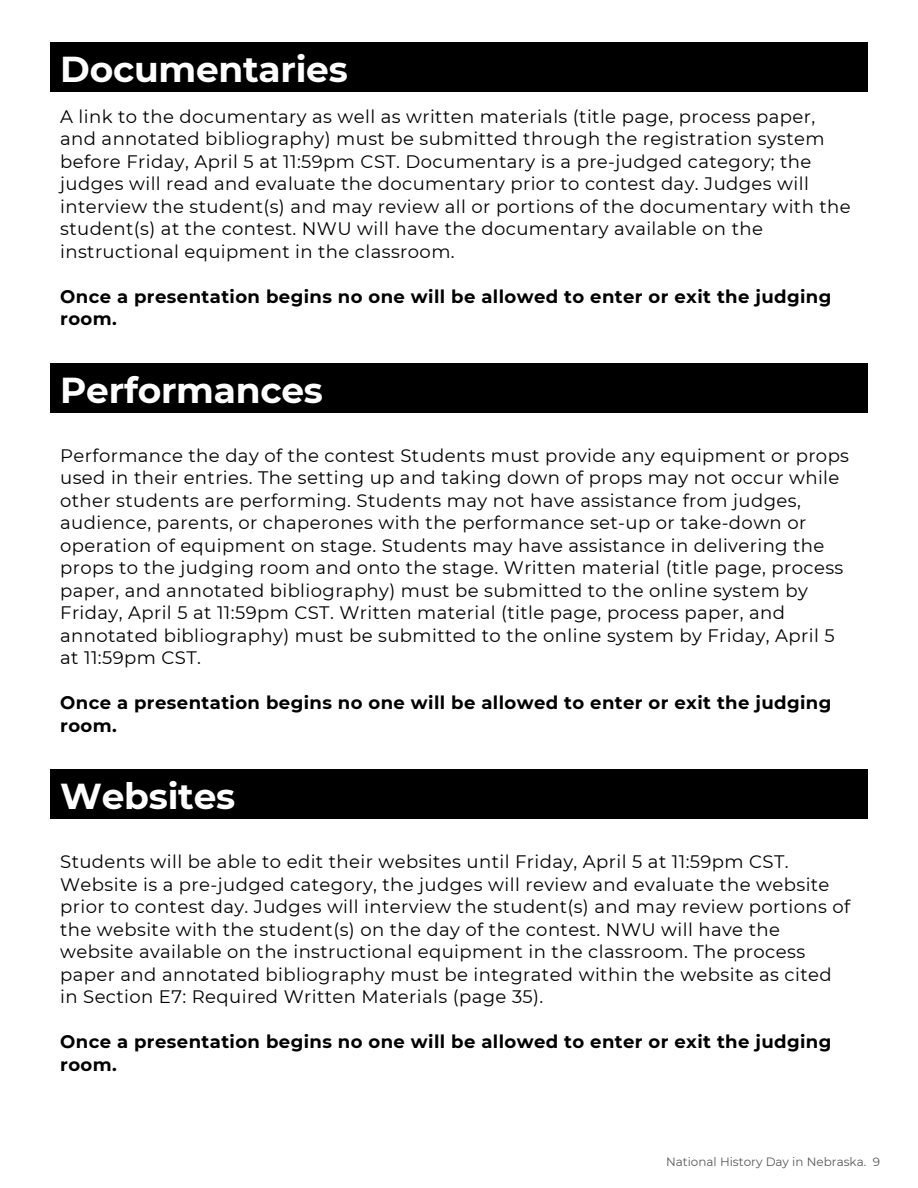
<style>
.page{position:relative;width:918px;height:1188px;background:#fff}
.page>*{position:absolute;margin:0;border:0;box-sizing:border-box;transform-origin:0 0}
.t1{font:700 36px "Montserrat";letter-spacing:-.005em;color:#fff}
.t2{font:18px/22.5px "Montserrat";letter-spacing:.02em;color:#000}
.t3{font:700 18px/22.5px "Montserrat";letter-spacing:.02em;color:#000}
.t4{font:12px "Montserrat";color:#595959}
</style>
<div class="page">
<div style="left:50px;top:42px;width:818px;height:50px;background:#000"></div>
<div style="left:50px;top:363px;width:818px;height:50px;background:#000"></div>
<div style="left:50px;top:769px;width:818px;height:50px;background:#000"></div>
<h1 class="t1" style="left:60px;top:47px;width:289px">Documentaries</h1>
<p class="t2" style="left:60px;top:105px;width:792px">A link to the documentary as well as written materials (title page, process paper, and annotated bibliography) must be submitted through the registration system before Friday, April 5 at 11:59pm CST. Documentary is a pre-judged category; the judges will read and evaluate the documentary prior to contest day. Judges will interview the student(s) and may review all or portions of the documentary with the student(s) at the contest. NWU will have the documentary available on the instructional equipment in the classroom.</p>
<p class="t3" style="left:60px;top:285px;width:773px">Once a presentation begins no one will be allowed to enter or exit the judging room.</p>
<h1 class="t1" style="left:60px;top:368px;width:264px">Performances</h1>
<p class="t2" style="left:60px;top:444px;width:790px">Performance the day of the contest Students must provide any equipment or props used in their entries. The setting up and taking down of props may not occur while other students are performing. Students may not have assistance from judges, audience, parents, or chaperones with the performance set-up or take-down or operation of equipment on stage. Students may have assistance in delivering the props to the judging room and onto the stage. Written material (title page, process paper, and annotated bibliography) must be submitted to the online system by Friday, April 5 at 11:59pm CST. Written material (title page, process paper, and annotated bibliography) must be submitted to the online system by Friday, April 5 at 11:59pm CST.</p>
<p class="t3" style="left:60px;top:691px;width:773px">Once a presentation begins no one will be allowed to enter or exit the judging room.</p>
<h1 class="t1" style="left:60px;top:774px;width:177px">Websites</h1>
<p class="t2" style="left:60px;top:850px;width:792px">Students will be able to edit their websites until Friday, April 5 at 11:59pm CST.<br>Website is a pre-judged category, the judges will review and evaluate the website prior to contest day. Judges will interview the student(s) and may review portions of the website with the student(s) on the day of the contest. NWU will have the website available on the instructional equipment in the classroom. The process paper and annotated bibliography must be integrated within the website as cited in Section E7: Required Written Materials (page 35).</p>
<p class="t3" style="left:60px;top:1030px;width:773px">Once a presentation begins no one will be allowed to enter or exit the judging room.</p>
<p class="t4" style="left:666px;top:1155px;width:216px">National History Day in Nebraska. 9</p>
</div>
